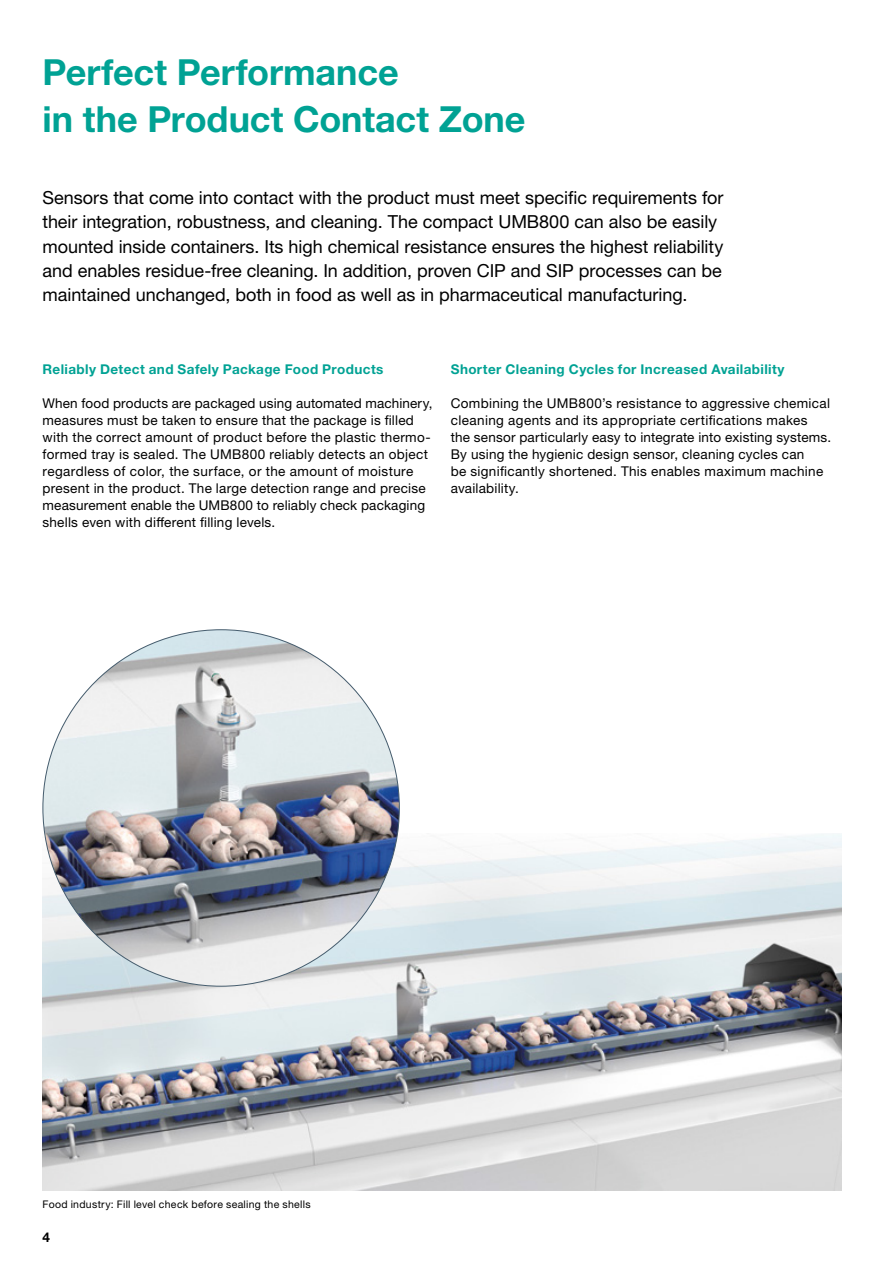
<style>
.page{position:relative;width:893px;height:1263px;background:#fff}
.page>*{position:absolute;margin:0;border:0;box-sizing:border-box;transform-origin:0 0}
.t1{font:700 36px/46.8px "Helvetica Neue LTW1 G";letter-spacing:-.005em;color:#00a294}
.t2{font:18px/24.3px "Helvetica Neue LTW1 G";letter-spacing:-.005em;color:#000}
.t3{font:13.5px/17px "Helvetica Neue LTW1 G";letter-spacing:.02em;color:#000}
.t4{font:700 13.5px "Helvetica Neue LTW1 G";letter-spacing:.03em;color:#00a294}
.t5{font:700 13.5px "Helvetica Neue LTW1 G";color:#000}
.t6{font:10.5px "Helvetica Neue LTW1 G";letter-spacing:.025em;color:#000}
</style>
<div class="page">
<img style="left:43px;top:833px;width:799px;height:358px">
<img style="left:43px;top:630px;width:356px;height:356px;border-radius:178px">
<h1 class="t1" style="left:43px;top:49px;width:485px">Perfect Performance<br>in the Product Contact Zone</h1>
<p class="t2" style="left:43px;top:185px;width:683px">Sensors that come into contact with the product must meet specific requirements for their integration, robustness, and cleaning. The compact UMB800 can also be easily mounted inside containers. Its high chemical resistance ensures the highest reliability and enables residue-free cleaning. In addition, proven CIP and SIP processes can be maintained unchanged, both in food as well as in pharmaceutical manufacturing.</p>
<p class="t4" style="left:43px;top:361px;width:342px">Reliably Detect and Safely Package Food Products</p>
<p class="t3" style="left:43px;top:395px;width:391px">When food products are packaged using automated machinery, measures must be taken to ensure that the package is filled with the correct amount of product before the plastic thermo&shy;formed tray is sealed. The UMB800 reliably detects an object regardless of color, the surface, or the amount of moisture present in the product. The large detection range and precise measurement enable the UMB800 to reliably check packaging shells even with different filling levels.</p>
<p class="t4" style="left:451px;top:361px;width:335px">Shorter Cleaning Cycles for Increased Availability</p>
<p class="t3" style="left:451px;top:395px;width:382px">Combining the UMB800’s resistance to aggressive chemical cleaning agents and its appropriate certifications makes<br>the sensor particularly easy to integrate into existing systems.<br>By using the hygienic design sensor, cleaning cycles can<br>be significantly shortened. This enables maximum machine availability.</p>
<p class="t6" style="left:43px;top:1197px;width:270px">Food industry: Fill level check before sealing the shells</p>
<p class="t5" style="left:43px;top:1228px;width:9px">4</p>
</div>
